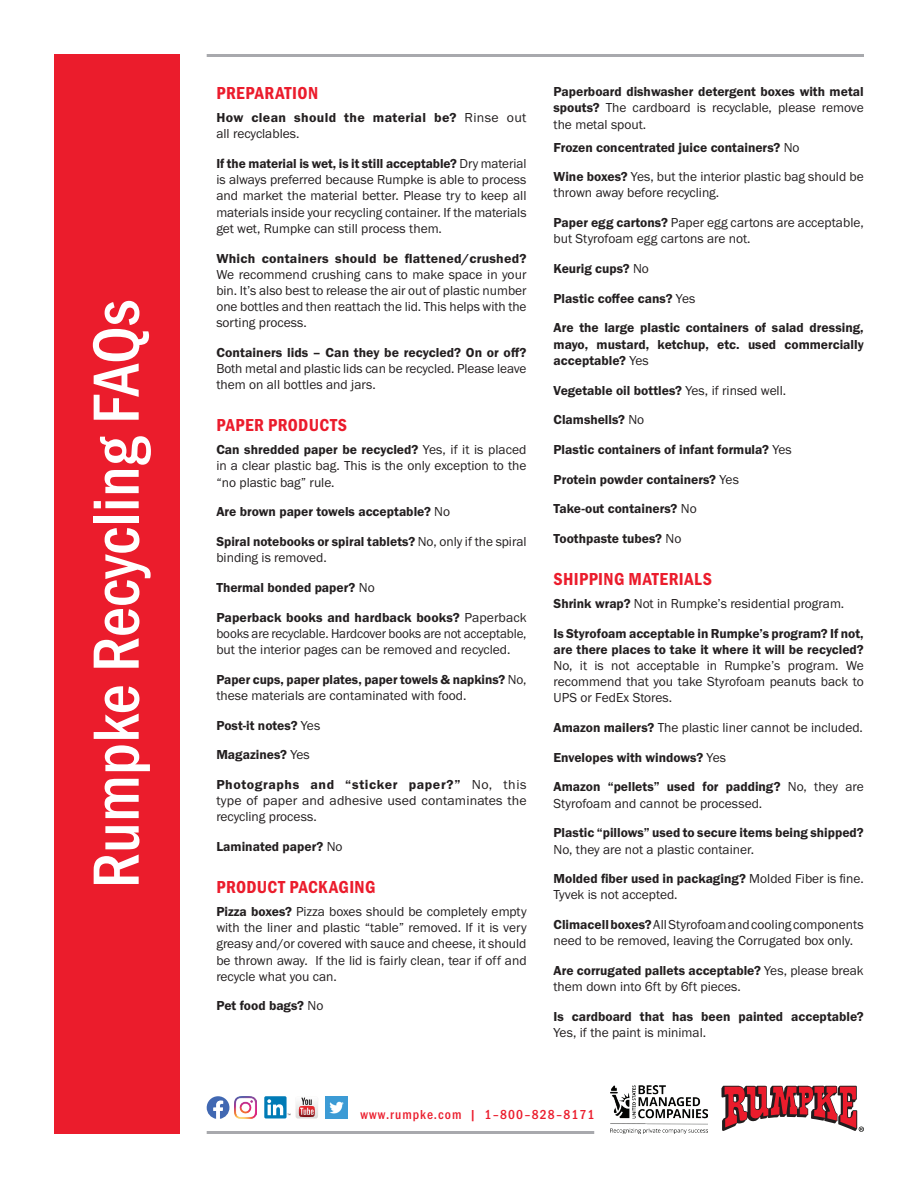
<style>
.page{position:relative;width:918px;height:1188px;background:#fff}
.page>*{position:absolute;margin:0;border:0;box-sizing:border-box;transform-origin:0 0}
.t1{font:500 67.5px "Franklin Gothic URW Cond";color:#fff}
.t2{font:18px "Franklin Gothic URW Con Dem";letter-spacing:.02em;color:#eb1c2c}
.t3{font:13.5px/16.2px "Franklin Gothic URW Boo";color:#231f20}
.t4{font:13.5px/29.7px "Franklin Gothic URW Dem";color:#231f20}
.t5{font:13.5px/29.7px "Franklin Gothic URW Dem";letter-spacing:.04em;color:#231f20}
.t6{font:13.5px "Franklin Gothic URW Dem";letter-spacing:.025em;color:#231f20}
.t7{font:500 13.5px "Franklin Gothic URW Cond";letter-spacing:.075em;color:#eb1c2c}
.s1{font-family:"Franklin Gothic URW Boo"}
.s2{font-family:"Franklin Gothic URW Dem"}
</style>
<div class="page">
<div style="left:54px;top:54px;width:125px;height:1080px;background:#eb1c2c"></div>
<hr style="left:207px;top:54px;width:657px;height:3px;background:#a8a9ad">
<svg style="left:721px;top:1086px;width:143px;height:46px"></svg>
<hr style="left:207px;top:1131px;width:387px;height:3px;background:#a8a9ad">
<img style="left:234px;top:1096px;width:23px;height:23px">
<div style="left:264px;top:1096px;width:23px;height:23px;background:#007bb6;border-radius:2px"></div>
<svg style="left:267px;top:1099px;width:23px;height:16px"></svg>
<svg style="left:296px;top:1097px;width:22px;height:22px"></svg>
<img style="left:325px;top:1096px;width:22px;height:23px">
<svg style="left:207px;top:1096px;width:22px;height:23px"></svg>
<img style="left:610px;top:1086px;width:98px;height:48px">
<h1 class="t1" style="left:68px;top:888px;width:590px;rotate:-90deg">Rumpke Recycling FAQs</h1>
<h2 class="t2" style="left:216px;top:81px;width:103px">PREPARATION</h2>
<p class="t6" style="left:216px;top:109px;width:312px">How clean should the material be? <span class="s1">Rinse out</span></p>
<p class="t3" style="left:216px;top:126px;width:85px">all recyclables.</p>
<p class="t4" style="left:216px;top:149px;width:312px">If the material is wet, is it still acceptable? <span class="s1">Dry material</span></p>
<p class="t3" style="left:216px;top:171px;width:312px;text-align:justify">is always preferred because Rumpke is able to process and market the material better. Please try to keep all materials inside your recycling container. If the materials get wet, Rumpke can still process them.</p>
<p class="t4" style="left:216px;top:243px;width:312px">Which containers should be flattened/crushed?</p>
<p class="t3" style="left:216px;top:266px;width:312px;text-align:justify">We recommend crushing cans to make space in your bin. It’s also best to release the air out of plastic number one bottles and then reattach the lid. This helps with the sorting process.</p>
<p class="t4" style="left:216px;top:338px;width:312px">Containers lids – Can they be recycled? On or off?</p>
<p class="t3" style="left:216px;top:360px;width:312px">Both metal and plastic lids can be recycled. Please leave them on all bottles and jars.</p>
<h2 class="t2" style="left:216px;top:413px;width:132px">PAPER PRODUCTS</h2>
<p class="t4" style="left:216px;top:435px;width:311px">Can shredded paper be recycled? <span class="s1">Yes, if it is placed</span></p>
<p class="t3" style="left:216px;top:458px;width:312px">in a clear plastic bag. This is the only exception to the “no plastic bag” rule.</p>
<p class="t4" style="left:216px;top:497px;width:312px">Are brown paper towels acceptable? <span class="s1">No<br></span>Spiral notebooks or spiral tablets? <span class="s1">No, only if the spiral</span></p>
<p class="t3" style="left:216px;top:549px;width:112px">binding is removed.</p>
<p class="t4" style="left:216px;top:572px;width:312px">Thermal bonded paper? <span class="s1">No<br></span>Paperback books and hardback books? <span class="s1">Paperback</span></p>
<p class="t3" style="left:216px;top:625px;width:312px">books are recyclable. Hardcover books are not acceptable, but the interior pages can be removed and recycled.</p>
<p class="t4" style="left:216px;top:664px;width:312px">Paper cups, paper plates, paper towels &amp; napkins? <span class="s1">No,</span></p>
<p class="t3" style="left:216px;top:687px;width:252px">these materials are contaminated with food.</p>
<p class="t4" style="left:216px;top:710px;width:105px">Post-it notes? <span class="s1">Yes</span></p>
<p class="t5" style="left:216px;top:740px;width:312px">Magazines? <span class="s1">Yes<br></span>Photographs and “sticker paper?” <span class="s1">No, this</span></p>
<p class="t3" style="left:216px;top:792px;width:312px">type of paper and adhesive used contaminates the recycling process.</p>
<p class="t4" style="left:216px;top:832px;width:128px">Laminated paper? <span class="s1">No</span></p>
<h2 class="t2" style="left:216px;top:875px;width:161px">PRODUCT PACKAGING</h2>
<p class="t3" style="left:216px;top:903px;width:312px;text-align:justify"><span class="s2">Pizza boxes?</span> Pizza boxes should be completely empty with the liner and plastic “table” removed. If it is very greasy and/or covered with sauce and cheese, it should be thrown away. If the lid is fairly clean, tear if off and recycle what you can.</p>
<p class="t4" style="left:216px;top:991px;width:108px">Pet food bags? <span class="s1">No</span></p>
<p class="t4" style="left:554px;top:77px;width:312px">Paperboard dishwasher detergent boxes with metal</p>
<p class="t3" style="left:554px;top:100px;width:312px"><span class="s2">spouts?</span> The cardboard is recyclable, please remove the metal spout.</p>
<p class="t4" style="left:554px;top:132px;width:248px">Frozen concentrated juice containers? <span class="s1">No</span></p>
<p class="t3" style="left:554px;top:168px;width:312px"><span class="s2">Wine boxes?</span> Yes, but the interior plastic bag should be thrown away before recycling.</p>
<p class="t3" style="left:554px;top:214px;width:312px"><span class="s2">Paper egg cartons?</span> Paper egg cartons are acceptable, but Styrofoam egg cartons are not.</p>
<p class="t4" style="left:554px;top:254px;width:97px">Keurig cups? <span class="s1">No</span></p>
<p class="t4" style="left:554px;top:283px;width:312px">Plastic coffee cans? <span class="s1">Yes<br></span>Are the large plastic containers of salad dressing,</p>
<p class="t4" style="left:554px;top:336px;width:312px;line-height:16.2px">mayo, mustard, ketchup, etc. used commercially acceptable? <span class="s1">Yes</span></p>
<p class="t4" style="left:554px;top:375px;width:234px">Vegetable oil bottles? <span class="s1">Yes, if rinsed well.<br></span>Clamshells? <span class="s1">No</span></p>
<p class="t4" style="left:554px;top:434px;width:240px">Plastic containers of infant formula? <span class="s1">Yes<br></span>Protein powder containers? <span class="s1">Yes<br></span>Take-out containers? <span class="s1">No</span></p>
<p class="t4" style="left:554px;top:524px;width:129px">Toothpaste tubes? <span class="s1">No</span></p>
<h2 class="t2" style="left:554px;top:567px;width:160px">SHIPPING MATERIALS</h2>
<p class="t3" style="left:554px;top:595px;width:292px"><span class="s2">Shrink wrap?</span> Not in Rumpke’s residential program.</p>
<p class="t4" style="left:554px;top:625px;width:312px;line-height:16.2px">Is Styrofoam acceptable in Rumpke’s program? If not, are there places to take it where it will be recycled?</p>
<p class="t3" style="left:554px;top:657px;width:312px;text-align:justify">No, it is not acceptable in Rumpke’s program. We recommend that you take Styrofoam peanuts back to UPS or FedEx Stores.</p>
<p class="t3" style="left:554px;top:719px;width:311px"><span class="s2">Amazon mailers?</span> The plastic liner cannot be included.</p>
<p class="t4" style="left:554px;top:742px;width:312px">Envelopes with windows? <span class="s1">Yes<br></span>Amazon “pellets” used for padding? <span class="s1">No, they are</span></p>
<p class="t3" style="left:554px;top:795px;width:210px">Styrofoam and cannot be processed.</p>
<p class="t4" style="left:554px;top:818px;width:312px">Plastic “pillows” used to secure items being shipped?</p>
<p class="t3" style="left:554px;top:841px;width:202px">No, they are not a plastic container.</p>
<p class="t4" style="left:554px;top:864px;width:312px">Molded fiber used in packaging? <span class="s1">Molded Fiber is fine.</span></p>
<p class="t3" style="left:554px;top:887px;width:126px">Tyvek is not accepted.</p>
<p class="t3" style="left:554px;top:916px;width:312px"><span class="s2">Climacell boxes?</span> All Styrofoam and cooling components need to be removed, leaving the Corrugated box only.</p>
<p class="t4" style="left:554px;top:956px;width:312px">Are corrugated pallets acceptable? <span class="s1">Yes, please break</span></p>
<p class="t3" style="left:554px;top:978px;width:189px">them down into 6ft by 6ft pieces.</p>
<p class="t4" style="left:554px;top:1001px;width:312px">Is cardboard that has been painted acceptable?</p>
<p class="t3" style="left:554px;top:1024px;width:154px">Yes, if the paint is minimal.</p>
<p class="t7" style="left:361px;top:1104px;width:235px">www.rumpke.com | 1–800–828–8171</p>
</div>
